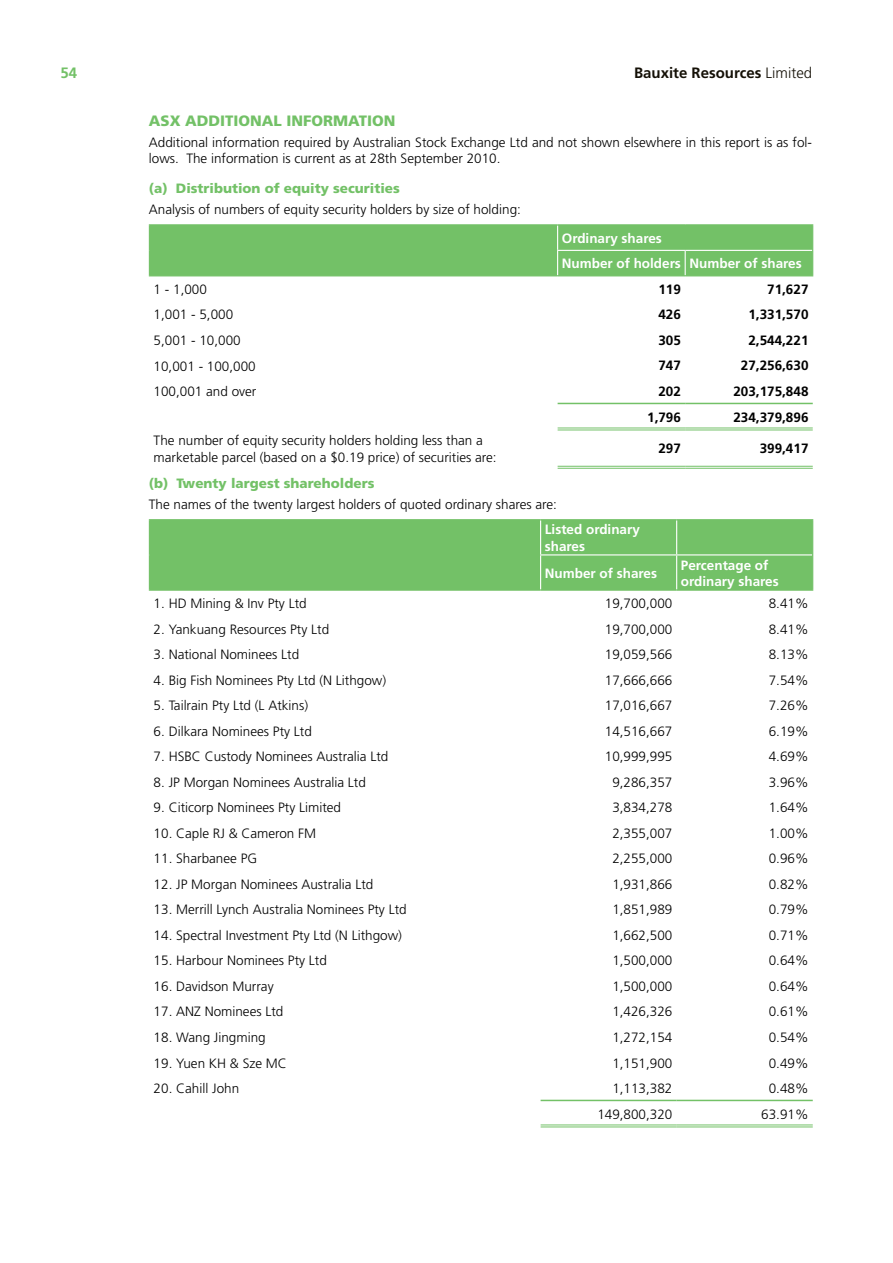
<style>
.page{position:relative;width:893px;height:1263px;background:#fff}
.page>*{position:absolute;margin:0;border:0;box-sizing:border-box;transform-origin:0 0}
.t1{font:900 15px "Frutiger";color:#73c167}
.t2{font:700 15px "Frutiger";color:#141006}
.t3{font:700 15px "Frutiger";color:#73c167}
.t4{font:300 13.5px/16.2px "Frutiger";color:#000}
.t5{font:700 13.5px/16.2px "Frutiger";color:#fff}
.t6{font:700 13.5px "Frutiger";color:#000}
.t7{font:900 13.5px "Frutiger";color:#73c167}
.s1{font-weight:300}
</style>
<div class="page">
<hr style="left:149px;top:224px;width:409px;height:1px;background:#73c167">
<hr style="left:558px;top:224px;width:127px;height:1px;background:#73c167">
<hr style="left:685px;top:224px;width:128px;height:1px;background:#73c167">
<hr style="left:558px;top:403px;width:127px;height:1px;background:#73c167">
<hr style="left:685px;top:403px;width:128px;height:1px;background:#73c167">
<hr style="left:558px;top:466px;width:127px;height:1px;background:#73c167">
<hr style="left:558px;top:468px;width:127px;height:1px;background:#73c167">
<hr style="left:685px;top:466px;width:128px;height:1px;background:#73c167">
<hr style="left:685px;top:468px;width:128px;height:1px;background:#73c167">
<hr style="left:558px;top:427px;width:127px;height:1px;background:#73c167">
<hr style="left:558px;top:429px;width:127px;height:1px;background:#73c167">
<hr style="left:685px;top:427px;width:128px;height:1px;background:#73c167">
<hr style="left:685px;top:429px;width:128px;height:1px;background:#73c167">
<div style="left:149px;top:225px;width:664px;height:51px;background:#73c167"></div>
<hr style="left:558px;top:275px;width:127px;height:1px;background:#73c167">
<hr style="left:685px;top:275px;width:128px;height:1px;background:#73c167">
<div style="left:150px;top:520px;width:662px;height:70px;background:#73c167"></div>
<hr style="left:540px;top:520px;width:1px;height:34px;background:#fff">
<hr style="left:676px;top:520px;width:1px;height:34px;background:#fff">
<hr style="left:540px;top:554px;width:137px;height:1px;background:#fff">
<hr style="left:540px;top:555px;width:1px;height:35px;background:#fff">
<hr style="left:677px;top:554px;width:135px;height:1px;background:#fff">
<hr style="left:676px;top:555px;width:1px;height:35px;background:#fff">
<hr style="left:541px;top:519px;width:136px;height:1px;background:#73c167">
<hr style="left:677px;top:519px;width:136px;height:1px;background:#73c167">
<hr style="left:149px;top:519px;width:392px;height:1px;background:#73c167">
<hr style="left:149px;top:554px;width:391px;height:1px;background:#73c167">
<hr style="left:541px;top:1100px;width:136px;height:1px;background:#73c167">
<hr style="left:677px;top:1100px;width:136px;height:1px;background:#73c167">
<hr style="left:541px;top:1124px;width:136px;height:1px;background:#73c167">
<hr style="left:541px;top:1126px;width:136px;height:1px;background:#73c167">
<hr style="left:677px;top:1124px;width:136px;height:1px;background:#73c167">
<hr style="left:677px;top:1126px;width:136px;height:1px;background:#73c167">
<hr style="left:149px;top:520px;width:1px;height:34px;background:#73c167">
<hr style="left:812px;top:520px;width:1px;height:35px;background:#73c167">
<hr style="left:149px;top:555px;width:1px;height:35px;background:#73c167">
<hr style="left:812px;top:555px;width:1px;height:35px;background:#73c167">
<hr style="left:149px;top:590px;width:392px;height:1px;background:#73c167">
<hr style="left:541px;top:590px;width:136px;height:1px;background:#73c167">
<hr style="left:677px;top:590px;width:136px;height:1px;background:#73c167">
<p class="t3" style="left:61px;top:64px;width:18px">54</p>
<p class="t2" style="left:634px;top:64px;width:180px">Bauxite Resources <span class="s1">Limited</span></p>
<p class="t1" style="left:149px;top:112px;width:81px">ASX Additional</p>
<p class="t1" style="left:286px;top:112px;width:17px">Information</p>
<p class="t4" style="left:149px;top:134px;width:665px">Additional information required by Australian Stock Exchange Ltd and not shown elsewhere in this report is as fol&shy;lows. The information is current as at 28th September 2010.</p>
<p class="t7" style="left:149px;top:180px;width:253px">(a) Distribution of equity securities</p>
<p class="t4" style="left:149px;top:201px;width:374px">Analysis of numbers of equity security holders by size of holding:</p>
<p class="t5" style="left:562px;top:225px;width:241px;line-height:25.5px">Ordinary shares<br>Number of holders Number of shares</p>
<p class="t4" style="left:154px;top:281px;width:55px">1 - 1,000</p>
<p class="t6" style="left:658px;top:281px;width:24px">119</p>
<p class="t6" style="left:767px;top:281px;width:43px">71,627</p>
<p class="t4" style="left:154px;top:307px;width:81px">1,001 - 5,000</p>
<p class="t6" style="left:658px;top:307px;width:24px">426</p>
<p class="t6" style="left:748px;top:307px;width:62px">1,331,570</p>
<p class="t4" style="left:154px;top:332px;width:89px">5,001 - 10,000</p>
<p class="t6" style="left:658px;top:332px;width:24px">305</p>
<p class="t6" style="left:748px;top:332px;width:62px">2,544,221</p>
<p class="t4" style="left:154px;top:358px;width:104px">10,001 - 100,000</p>
<p class="t6" style="left:658px;top:358px;width:24px">747</p>
<p class="t6" style="left:741px;top:358px;width:69px">27,256,630</p>
<p class="t4" style="left:154px;top:383px;width:104px">100,001 and over</p>
<p class="t6" style="left:658px;top:383px;width:24px">202</p>
<p class="t6" style="left:733px;top:383px;width:77px">203,175,848</p>
<p class="t6" style="left:647px;top:409px;width:35px">1,796</p>
<p class="t6" style="left:733px;top:409px;width:77px">234,379,896</p>
<p class="t4" style="left:154px;top:432px;width:345px">The number of equity security holders holding less than a marketable parcel (based on a $0.19 price) of securities are:</p>
<p class="t6" style="left:658px;top:441px;width:24px">297</p>
<p class="t6" style="left:760px;top:441px;width:50px">399,417</p>
<p class="t7" style="left:149px;top:475px;width:227px">(b) Twenty largest shareholders</p>
<p class="t4" style="left:149px;top:496px;width:410px">The names of the twenty largest holders of quoted ordinary shares are:</p>
<p class="t5" style="left:545px;top:522px;width:97px">Listed ordinary shares</p>
<p class="t5" style="left:545px;top:565px;width:114px">Number of shares</p>
<p class="t5" style="left:681px;top:557px;width:99px">Percentage of ordinary shares</p>
<p class="t4" style="left:154px;top:595px;width:155px">1. HD Mining &amp; Inv Pty Ltd</p>
<p class="t4" style="left:605px;top:595px;width:69px">19,700,000</p>
<p class="t4" style="left:769px;top:595px;width:41px">8.41%</p>
<p class="t4" style="left:154px;top:621px;width:177px">2. Yankuang Resources Pty Ltd</p>
<p class="t4" style="left:605px;top:621px;width:69px">19,700,000</p>
<p class="t4" style="left:769px;top:621px;width:41px">8.41%</p>
<p class="t4" style="left:154px;top:646px;width:147px">3. National Nominees Ltd</p>
<p class="t4" style="left:605px;top:646px;width:69px">19,059,566</p>
<p class="t4" style="left:769px;top:646px;width:41px">8.13%</p>
<p class="t4" style="left:154px;top:672px;width:234px">4. Big Fish Nominees Pty Ltd (N Lithgow)</p>
<p class="t4" style="left:605px;top:672px;width:69px">17,666,666</p>
<p class="t4" style="left:769px;top:672px;width:41px">7.54%</p>
<p class="t4" style="left:154px;top:697px;width:156px">5. Tailrain Pty Ltd (L Atkins)</p>
<p class="t4" style="left:605px;top:697px;width:69px">17,016,667</p>
<p class="t4" style="left:769px;top:697px;width:41px">7.26%</p>
<p class="t4" style="left:154px;top:723px;width:160px">6. Dilkara Nominees Pty Ltd</p>
<p class="t4" style="left:605px;top:723px;width:69px">14,516,667</p>
<p class="t4" style="left:769px;top:723px;width:41px">6.19%</p>
<p class="t4" style="left:154px;top:748px;width:236px">7. HSBC Custody Nominees Australia Ltd</p>
<p class="t4" style="left:605px;top:748px;width:69px">10,999,995</p>
<p class="t4" style="left:769px;top:748px;width:41px">4.69%</p>
<p class="t4" style="left:154px;top:774px;width:214px">8. JP Morgan Nominees Australia Ltd</p>
<p class="t4" style="left:612px;top:774px;width:62px">9,286,357</p>
<p class="t4" style="left:769px;top:774px;width:41px">3.96%</p>
<p class="t4" style="left:154px;top:799px;width:189px">9. Citicorp Nominees Pty Limited</p>
<p class="t4" style="left:612px;top:799px;width:62px">3,834,278</p>
<p class="t4" style="left:769px;top:799px;width:41px">1.64%</p>
<p class="t4" style="left:154px;top:825px;width:164px">10. Caple RJ &amp; Cameron FM</p>
<p class="t4" style="left:612px;top:825px;width:62px">2,355,007</p>
<p class="t4" style="left:769px;top:825px;width:41px">1.00%</p>
<p class="t4" style="left:154px;top:850px;width:105px">11. Sharbanee PG</p>
<p class="t4" style="left:612px;top:850px;width:62px">2,255,000</p>
<p class="t4" style="left:769px;top:850px;width:41px">0.96%</p>
<p class="t4" style="left:154px;top:876px;width:221px">12. JP Morgan Nominees Australia Ltd</p>
<p class="t4" style="left:612px;top:876px;width:62px">1,931,866</p>
<p class="t4" style="left:769px;top:876px;width:41px">0.82%</p>
<p class="t4" style="left:154px;top:902px;width:255px">13. Merrill Lynch Australia Nominees Pty Ltd</p>
<p class="t4" style="left:612px;top:902px;width:62px">1,851,989</p>
<p class="t4" style="left:769px;top:902px;width:41px">0.79%</p>
<p class="t4" style="left:154px;top:927px;width:250px">14. Spectral Investment Pty Ltd (N Lithgow)</p>
<p class="t4" style="left:612px;top:927px;width:62px">1,662,500</p>
<p class="t4" style="left:769px;top:927px;width:41px">0.71%</p>
<p class="t4" style="left:154px;top:953px;width:175px">15. Harbour Nominees Pty Ltd</p>
<p class="t4" style="left:612px;top:953px;width:62px">1,500,000</p>
<p class="t4" style="left:769px;top:953px;width:41px">0.64%</p>
<p class="t4" style="left:154px;top:978px;width:122px">16. Davidson Murray</p>
<p class="t4" style="left:612px;top:978px;width:62px">1,500,000</p>
<p class="t4" style="left:769px;top:978px;width:41px">0.64%</p>
<p class="t4" style="left:154px;top:1004px;width:131px">17. ANZ Nominees Ltd</p>
<p class="t4" style="left:612px;top:1004px;width:62px">1,426,326</p>
<p class="t4" style="left:769px;top:1004px;width:41px">0.61%</p>
<p class="t4" style="left:154px;top:1029px;width:114px">18. Wang Jingming</p>
<p class="t4" style="left:612px;top:1029px;width:62px">1,272,154</p>
<p class="t4" style="left:769px;top:1029px;width:41px">0.54%</p>
<p class="t4" style="left:154px;top:1055px;width:135px">19. Yuen KH &amp; Sze MC</p>
<p class="t4" style="left:612px;top:1055px;width:62px">1,151,900</p>
<p class="t4" style="left:769px;top:1055px;width:41px">0.49%</p>
<p class="t4" style="left:154px;top:1080px;width:87px">20. Cahill John</p>
<p class="t4" style="left:612px;top:1080px;width:62px">1,113,382</p>
<p class="t4" style="left:769px;top:1080px;width:41px">0.48%</p>
<p class="t4" style="left:597px;top:1106px;width:77px">149,800,320</p>
<p class="t4" style="left:761px;top:1106px;width:49px">63.91%</p>
</div>
